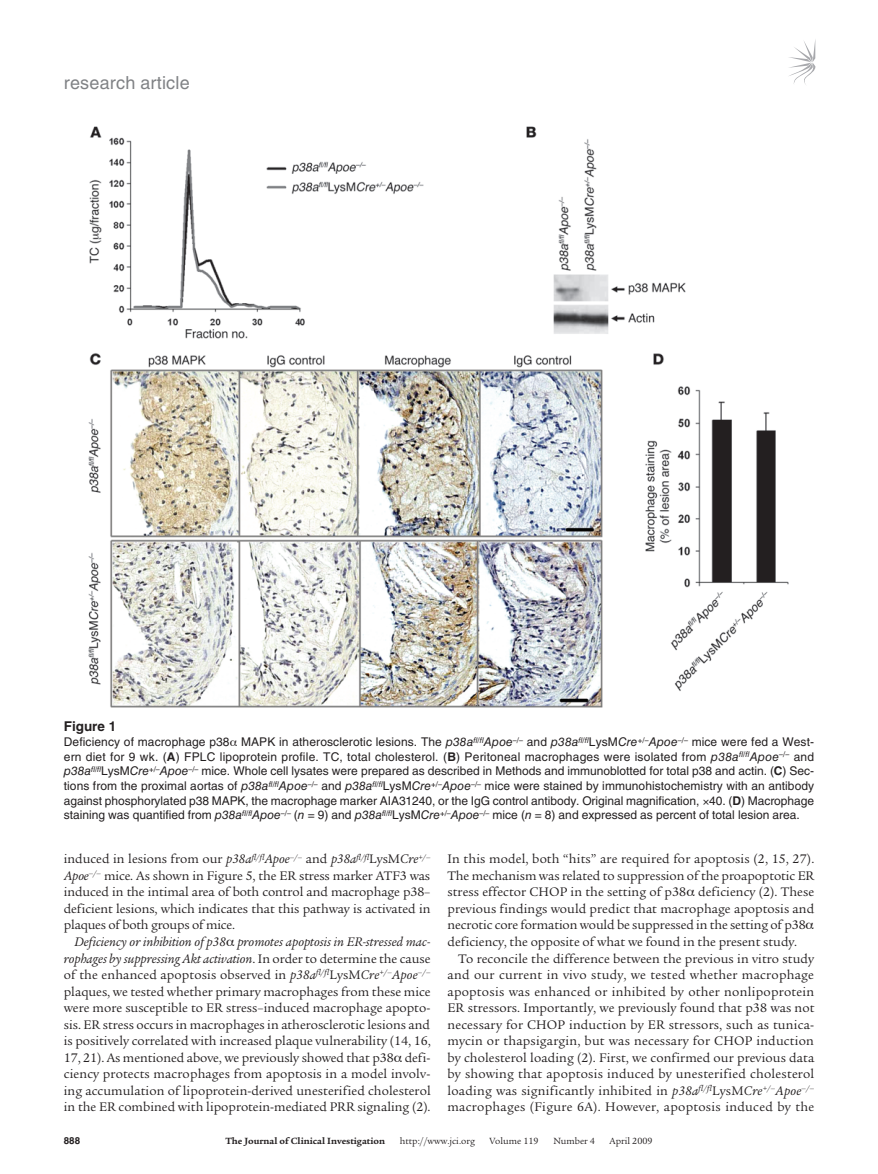
<style>
.page{position:relative;width:878px;height:1174px;background:#fff}
.page>*{position:absolute;margin:0;border:0;box-sizing:border-box;transform-origin:0 0}
.t1{font:18px "Helvetica LT Std";letter-spacing:.01em;color:#808285}
.t2{font:13.5px/16.5px "Legacy Serif Std";color:#231f20;text-align:justify}
.t3{font:700 13.5px "Helvetica LT Std";color:#231f20}
.t4{font:12px/14.7px "Helvetica LT Std";color:#231f20;text-align:justify}
.t5{font:9.75px "Legacy Serif Std";color:#231f20}
.t6{font:700 9.75px "Legacy Serif Std";color:#231f20}
.t7{font:700 9.75px "Helvetica LT Std";color:#231f20}
.s1{font-style:italic}
.s2{font-weight:700}
</style>
<div class="page">
<svg style="left:789px;top:41px;width:26px;height:44px"></svg>
<img style="left:88px;top:126px;width:701px;height:582px">
<h1 class="t1" style="left:64px;top:72px;width:127px">research article</h1>
<p class="t3" style="left:64px;top:718px;width:54px">Figure 1</p>
<p class="t4" style="left:64px;top:734px;width:751px">Deficiency of macrophage p38 MAPK in atherosclerotic lesions. The <span class="s1">p38a</span><sup>fl/fl</sup><span class="s1">Apoe</span><sup>–/–</sup> and <span class="s1">p38a</span><sup>fl/fl</sup>LysM<span class="s1">Cre</span><sup>+/–</sup><span class="s1">Apoe</span><sup>–/–</sup> mice were fed a West&shy;ern diet for 9 wk. (<span class="s2">A</span>) FPLC lipoprotein profile. TC, total cholesterol. (<span class="s2">B</span>) Peritoneal macrophages were isolated from <span class="s1">p38a</span><sup>fl/fl</sup><span class="s1">Apoe</span><sup>–/–</sup> and <span class="s1">p38a</span><sup>fl/fl</sup>LysM<span class="s1">Cre</span><sup>+/–</sup><span class="s1">Apoe</span><sup>–/–</sup> mice. Whole cell lysates were prepared as described in Methods and immunoblotted for total p38 and actin. (<span class="s2">C</span>) Sec&shy;tions from the proximal aortas of <span class="s1">p38a</span><sup>fl/fl</sup><span class="s1">Apoe</span><sup>–/–</sup> and <span class="s1">p38a</span><sup>fl/fl</sup>LysM<span class="s1">Cre</span><sup>+/–</sup><span class="s1">Apoe</span><sup>–/–</sup> mice were stained by immunohistochemistry with an antibody against phosphorylated p38 MAPK, the macrophage marker AIA31240, or the IgG control antibody. Original magnification, 40. (<span class="s2">D</span>) Macrophage staining was quantified from <span class="s1">p38a</span><sup>fl/fl</sup><span class="s1">Apoe</span><sup>–/–</sup> (<span class="s1">n</span> = 9) and <span class="s1">p38a</span><sup>fl/fl</sup>LysM<span class="s1">Cre</span><sup>+/–</sup><span class="s1">Apoe</span><sup>–/–</sup> mice (<span class="s1">n</span> = 8) and expressed as percent of total lesion area.</p>
<p class="t2" style="left:64px;top:851px;width:368px">induced in lesions from our <span class="s1">p38a</span><sup>fl/fl</sup><span class="s1">Apoe</span><sup>–/–</sup> and <span class="s1">p38a</span><sup>fl/fl</sup>LysM<span class="s1">Cre</span><sup>+/– </sup><span class="s1">Apoe</span><sup>–/–</sup> mice. As shown in Figure 5, the ER stress marker ATF3 was induced in the intimal area of both control and macrophage p38– deficient lesions, which indicates that this pathway is activated in plaques of both groups of mice.</p>
<p class="t2" style="left:64px;top:933px;width:368px;text-indent:11px"><span class="s1">Deficiency or inhibition of p38 promotes apoptosis in ER-stressed mac&shy;rophages by suppressing Akt activation</span>. In order to determine the cause of the enhanced apoptosis observed in <span class="s1">p38a</span><sup>fl/fl</sup>LysM<span class="s1">Cre</span><sup>+/–</sup><span class="s1">Apoe</span><sup>–/– </sup>plaques, we tested whether primary macrophages from these mice were more susceptible to ER stress–induced macrophage apopto&shy;sis. ER stress occurs in macrophages in atherosclerotic lesions and is positively correlated with increased plaque vulnerability (14, 16, 17, 21). As mentioned above, we previously showed that p38 defi&shy;ciency protects macrophages from apoptosis in a model involv&shy;ing accumulation of lipoprotein-derived unesterified cholesterol in the ER combined with lipoprotein-mediated PRR signaling (2).</p>
<p class="t2" style="left:447px;top:851px;width:368px;text-align:left">In this model, both “hits” are required for apoptosis (2, 15, 27).<br>The mechanism was related to suppression of the proapoptotic ER stress effector CHOP in the setting of p38 deficiency (2). These previous findings would predict that macrophage apoptosis and necrotic core formation would be suppressed in the setting of p38 deficiency, the opposite of what we found in the present study.</p>
<p class="t2" style="left:447px;top:950px;width:368px;text-indent:11px">To reconcile the difference between the previous in vitro study and our current in vivo study, we tested whether macrophage apoptosis was enhanced or inhibited by other nonlipoprotein ER stressors. Importantly, we previously found that p38 was not necessary for CHOP induction by ER stressors, such as tunica&shy;mycin or thapsigargin, but was necessary for CHOP induction by cholesterol loading (2). First, we confirmed our previous data by showing that apoptosis induced by unesterified cholesterol loading was significantly inhibited in <span class="s1">p38a</span><sup>fl/fl</sup>LysM<span class="s1">Cre</span><sup>+/–</sup><span class="s1">Apoe</span><sup>–/– </sup>macrophages (Figure 6A). However, apoptosis induced by the</p>
<p class="t7" style="left:64px;top:1134px;width:18px">888</p>
<p class="t6" style="left:225px;top:1135px;width:161px">The Journal of Clinical Investigation</p>
<p class="t5" style="left:400px;top:1135px;width:77px">http://www.jci.org</p>
<p class="t5" style="left:489px;top:1135px;width:50px">Volume 119</p>
<p class="t5" style="left:553px;top:1135px;width:43px">Number 4</p>
<p class="t5" style="left:609px;top:1135px;width:44px">April 2009</p>
</div>
